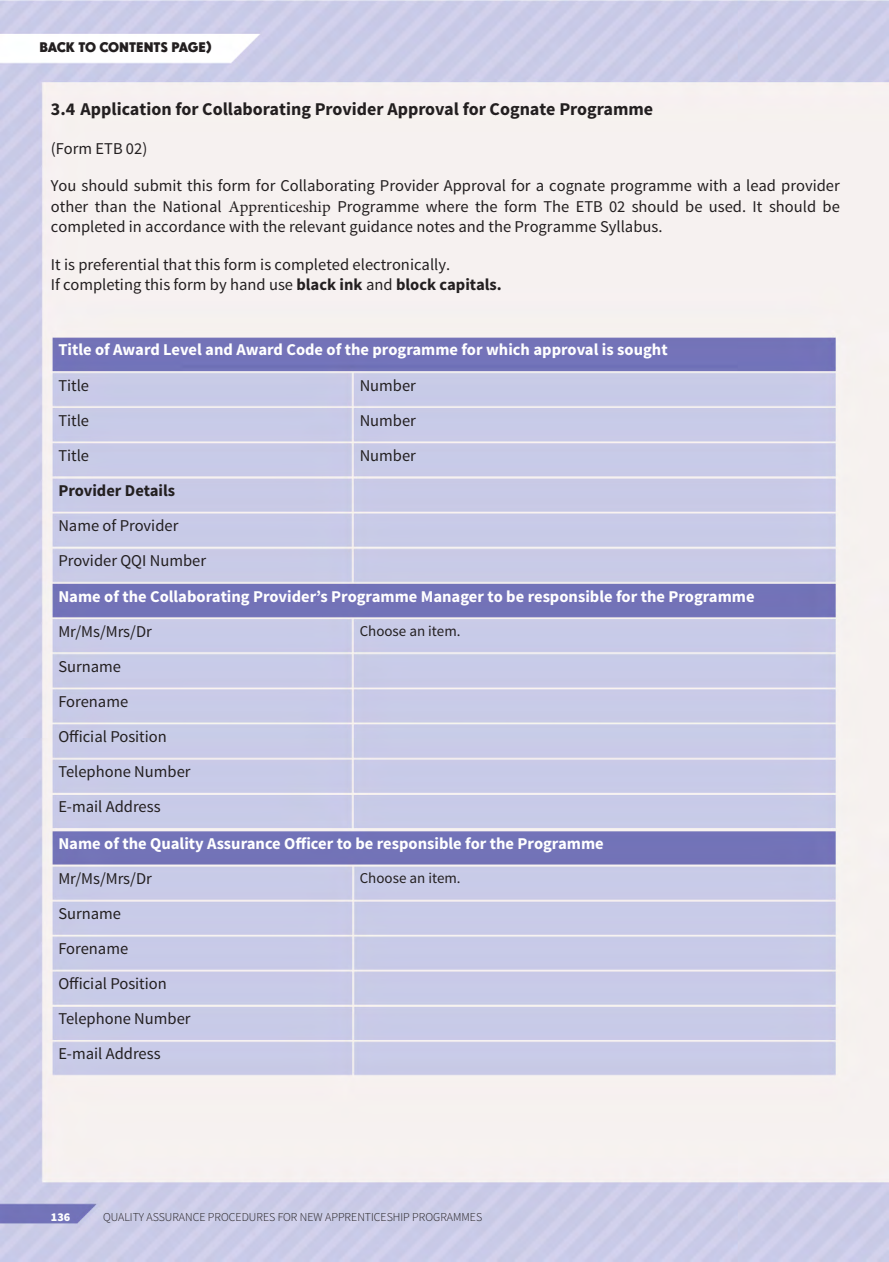
<style>
.page{position:relative;width:889px;height:1262px;background:#fff}
.page>*{position:absolute;margin:0;border:0;box-sizing:border-box;transform-origin:0 0}
.t1{font:700 18px "Source Sans Pro";color:#231f20}
.t2{font:16.5px/35.1px "Source Sans Pro";color:#231f20}
.t3{font:700 16.5px "Source Sans Pro";color:#fff}
.t4{font:700 16.5px "Source Sans Pro";color:#231f20}
.t5{font:15px "Source Sans Pro";color:#231f20}
.t6{font:700 13.5px "Super Grotesk Pro";color:#231f20}
.t7{font:300 12px "Source Sans Pro";color:#231f20}
.t8{font:900 12px "Source Sans Pro";color:#fff}
.s1{font-family:"Minion Pro"}
.s2{font-weight:700}
</style>
<div class="page">
<img style="left:0;top:0;width:889px;height:1261px">
<p class="t6" style="left:39px;top:42px;width:168px">BACK TO CONTENTS PAGE</p>
<p class="t1" style="left:51px;top:102px;width:604px">3.4 Application for Collaborating Provider Approval for Cognate Programme</p>
<p class="t2" style="left:51px;top:132px;width:98px">(Form ETB 02)</p>
<p class="t2" style="left:51px;top:177px;width:790px;line-height:20.4px;text-align:justify">You should submit this form for Collaborating Provider Approval for a cognate programme with a lead provider other than the National <span class="s1">Apprenticeship</span> Programme where the form The ETB 02 should be used. It should be completed in accordance with the relevant guidance notes and the Programme Syllabus.</p>
<p class="t2" style="left:51px;top:256px;width:452px;line-height:19.8px">It is preferential that this form is completed electronically.<br>If completing this form by hand use <span class="s2">black ink</span> and <span class="s2">block capitals.</span></p>
<p class="t3" style="left:58px;top:344px;width:611px">Title of Award Level and Award Code of the programme for which approval is sought</p>
<p class="t2" style="left:58px;top:369px;width:32px">Title</p>
<p class="t2" style="left:360px;top:369px;width:58px">Number</p>
<p class="t2" style="left:58px;top:404px;width:32px">Title</p>
<p class="t2" style="left:360px;top:404px;width:58px">Number</p>
<p class="t2" style="left:58px;top:439px;width:32px">Title</p>
<p class="t2" style="left:360px;top:439px;width:58px">Number</p>
<p class="t4" style="left:58px;top:484px;width:118px">Provider Details</p>
<p class="t2" style="left:58px;top:509px;width:122px">Name of Provider</p>
<p class="t2" style="left:58px;top:544px;width:149px">Provider QQI Number</p>
<p class="t3" style="left:58px;top:590px;width:697px">Name of the Collaborating Provider’s Programme Manager to be responsible for the Programme</p>
<p class="t2" style="left:58px;top:615px;width:95px">Mr/Ms/Mrs/Dr</p>
<p class="t5" style="left:360px;top:624px;width:102px">Choose an item.</p>
<p class="t2" style="left:58px;top:650px;width:134px">Surname<br>Forename<br>Official Position<br>Telephone Number<br>E-mail Address</p>
<p class="t3" style="left:58px;top:837px;width:547px">Name of the Quality Assurance Officer to be responsible for the Programme</p>
<p class="t2" style="left:58px;top:862px;width:95px">Mr/Ms/Mrs/Dr</p>
<p class="t5" style="left:360px;top:872px;width:102px">Choose an item.</p>
<p class="t2" style="left:58px;top:897px;width:134px">Surname<br>Forename<br>Official Position<br>Telephone Number<br>E-mail Address</p>
<p class="t8" style="left:51px;top:1212px;width:21px">136</p>
<p class="t7" style="left:103px;top:1211px;width:380px">QUALITY ASSURANCE PROCEDURES FOR NEW APPRENTICESHIP PROGRAMMES</p>
</div>
